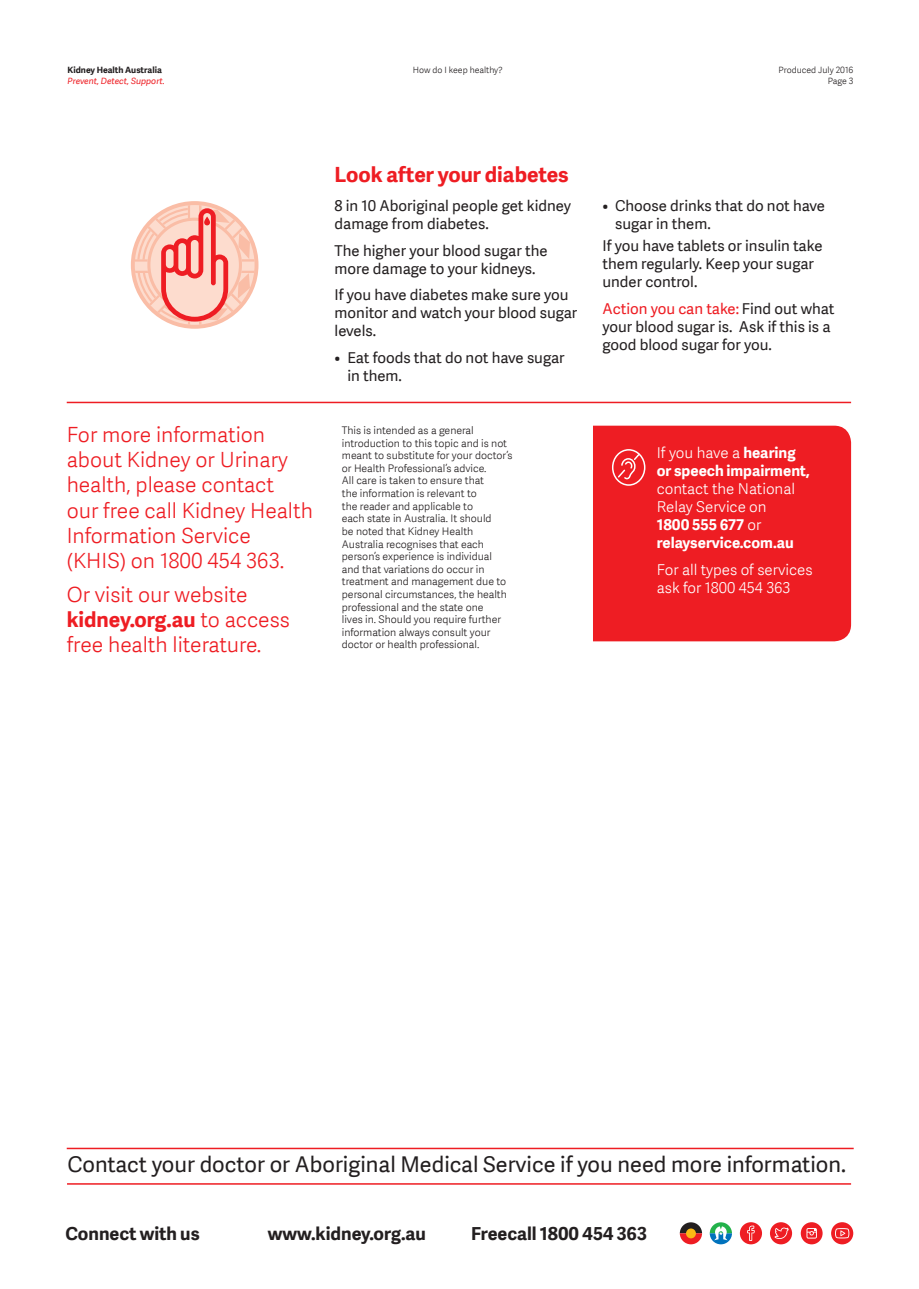
<style>
.page{position:relative;width:919px;height:1289px;background:#fff}
.page>*{position:absolute;margin:0;border:0;box-sizing:border-box;transform-origin:0 0}
.t1{font:21.75px "Adelle Sans";color:#231f20}
.t2{font:300 21px/25.2px "Adelle Sans";color:#ee1d23}
.t3{font:700 21px "Adelle Sans";color:#ee1d23}
.t4{font:700 18px "Adelle Sans";color:#231f20}
.t5{font:15px/18px "Adelle Sans";color:#231f20}
.t6{font:700 15px/18px "Adelle Sans";color:#fff}
.t7{font:300 15px/18px "Adelle Sans";color:#fff}
.t8{font:300 10.5px/12.6px "Adelle Sans";color:#231f20}
.t9{font:italic 8.7px/10.5px "Adelle Sans";color:#ee1d23}
.t10{font:300 8.7px/10.5px "Adelle Sans";color:#231f20;text-align:right}
.s1{font-weight:700;font-style:normal;color:#231f20}
.s2{font-weight:700}
.s3{color:#ee1d23}
.s4{font-weight:300}
</style>
<div class="page">
<svg style="left:769px;top:1222px;width:23px;height:22px"></svg>
<svg style="left:774px;top:1227px;width:14px;height:11px"></svg>
<div style="left:739px;top:1222px;width:23px;height:22px;background:#ee1d23;border-radius:50%"></div>
<svg style="left:747px;top:1225px;width:7px;height:15px"></svg>
<svg style="left:831px;top:1222px;width:22px;height:22px"></svg>
<svg style="left:835px;top:1227px;width:14px;height:11px"></svg>
<svg style="left:800px;top:1222px;width:22px;height:22px"></svg>
<svg style="left:806px;top:1227px;width:10px;height:11px"></svg>
<svg style="left:679px;top:1222px;width:23px;height:22px"></svg>
<div style="left:686px;top:1228px;width:9px;height:10px;background:#fcb814;border-radius:50%"></div>
<svg style="left:709px;top:1222px;width:23px;height:22px"></svg>
<hr style="left:67px;top:1183px;width:784px;height:1px;background:#ee1d23">
<hr style="left:67px;top:1147px;width:786px;height:2px;background:#ee1d23">
<div style="left:593px;top:425px;width:258px;height:216px;background:#ee1d23"></div>
<div style="left:612px;top:449px;width:33px;height:37px;border:2px solid #fff;border-radius:50%"></div>
<svg style="left:616px;top:452px;width:24px;height:28px"></svg>
<svg style="left:131px;top:201px;width:127px;height:128px"></svg>
<div style="left:166px;top:249px;width:7px;height:19px;background:#fddcce;border-radius:4px"></div>
<div style="left:178px;top:243px;width:8px;height:28px;background:#fddcce;border-radius:4px"></div>
<div style="left:191px;top:240px;width:7px;height:34px;background:#fddcce;border-radius:4px"></div>
<hr style="left:67px;top:402px;width:784px;height:1px;background:#ee1d23">
<p class="t9" style="left:68px;top:65px;width:99px"><span class="s1">Kidney Health Australia<br></span>Prevent, Detect, Support.</p>
<p class="t10" style="left:413px;top:65px;width:91px">How do I keep healthy?</p>
<p class="t10" style="left:778px;top:65px;width:76px">Produced July 2016<br>Page 3</p>
<p class="t2" style="left:67px;top:422px;width:248px">For more information about Kidney or Urinary health, please contact<br>our free call Kidney Health<br>Information Service (KHIS) on 1800 454 363.</p>
<p class="t2" style="left:67px;top:582px;width:225px">Or visit our website <span class="s2">kidney.org.au</span> to access free health literature.</p>
<p class="t3" style="left:334px;top:163px;width:236px">Look after your diabetes</p>
<p class="t5" style="left:334px;top:197px;width:238px">8 in 10 Aboriginal people get kidney damage from diabetes.</p>
<p class="t5" style="left:334px;top:241px;width:214px">The higher your blood sugar the more damage to your kidneys.</p>
<p class="t5" style="left:334px;top:286px;width:244px">If you have diabetes make sure you monitor and watch your blood sugar levels.</p>
<p class="t5" style="left:347px;top:348px;width:219px;text-indent:-13px">• Eat foods that do not have sugar in them.</p>
<p class="t8" style="left:342px;top:424px;width:172px">This is intended as a general introduction to this topic and is not meant to substitute for your doctor’s or Health Professional’s advice.<br>All care is taken to ensure that<br>the information is relevant to<br>the reader and applicable to<br>each state in Australia. It should<br>be noted that Kidney Health<br>Australia recognises that each person’s experience is individual<br>and that variations do occur in treatment and management due to personal circumstances, the health professional and the state one<br>lives in. Should you require further information always consult your doctor or health professional.</p>
<p class="t5" style="left:615px;top:197px;width:211px;text-indent:-13px">• Choose drinks that do not have sugar in them.</p>
<p class="t5" style="left:602px;top:237px;width:222px">If you have tablets or insulin take them regularly. Keep your sugar under control.</p>
<p class="t5" style="left:602px;top:300px;width:233px"><span class="s3">Action you can take:</span> Find out what your blood sugar is. Ask if this is a good blood sugar for you.</p>
<p class="t6" style="left:656px;top:444px;width:154px"><span class="s4">If you have a</span> hearing or speech impairment, <span class="s4">contact the National<br>Relay Service on<br></span>1800 555 677 <span class="s4">or </span>relayservice.com.au</p>
<p class="t7" style="left:656px;top:560px;width:157px">For all types of services ask for 1800 454 363</p>
<p class="t1" style="left:68px;top:1152px;width:779px">Contact your doctor or Aboriginal Medical Service if you need more information.</p>
<h3 class="t4" style="left:65px;top:1223px;width:136px">Connect with us</h3>
<h3 class="t4" style="left:268px;top:1223px;width:160px">www.kidney.org.au</h3>
<h3 class="t4" style="left:471px;top:1223px;width:177px">Freecall 1800 454 363</h3>
</div>
